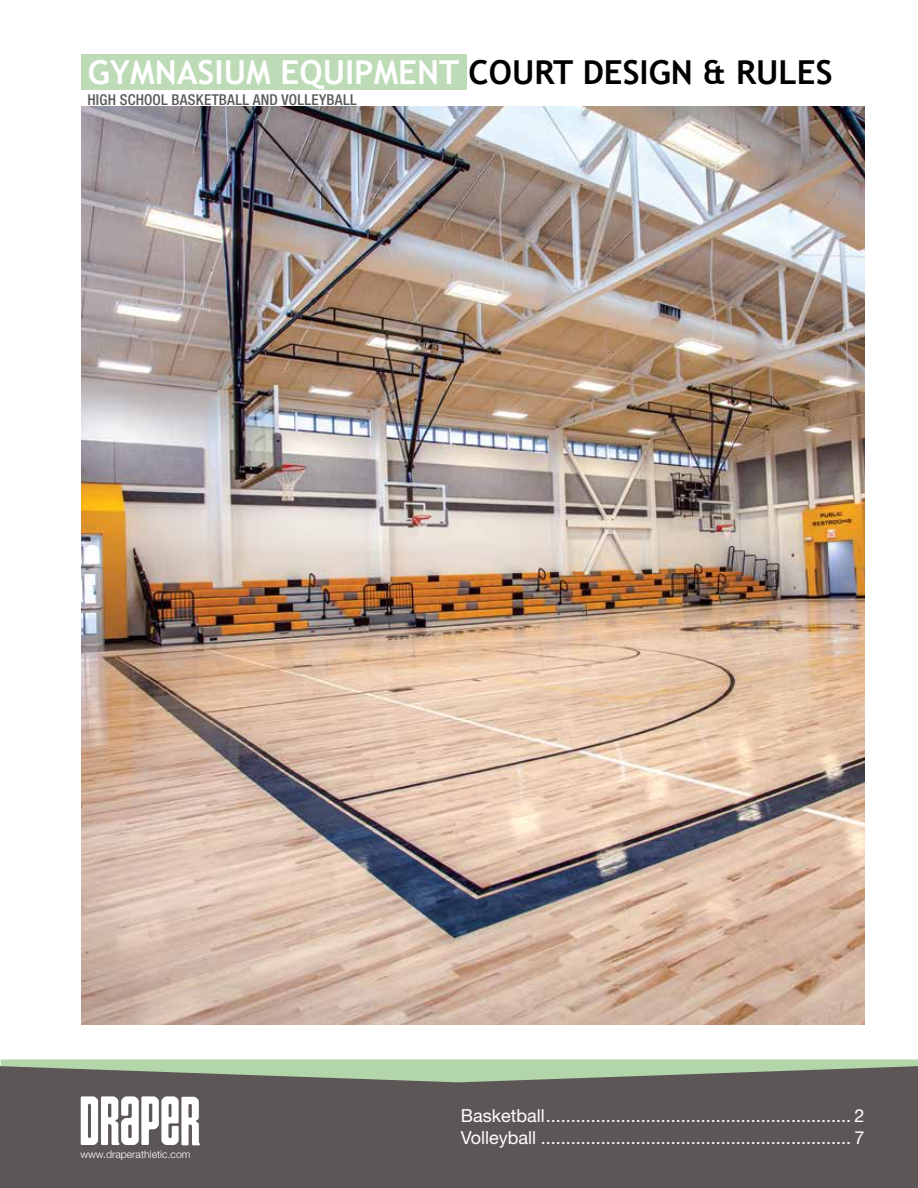
<style>
.page{position:relative;width:918px;height:1188px;background:#fff}
.page>*{position:absolute;margin:0;border:0;box-sizing:border-box;transform-origin:0 0}
.t1{font:700 33px "Trebuchet MS";color:#fff}
.t2{font:18px/21.6px "Helvetica Neue LT Std";color:#fff}
.t3{font:500 condensed 15px "Helvetica Neue LT Std";letter-spacing:.02em;color:#58595b}
.t4{font:300 10.5px "Helvetica Neue LT Std";color:#fff}
.s1{color:#000}
</style>
<div class="page">
<div style="left:1px;top:1067px;width:917px;height:121px;background:#5c5756"></div>
<svg style="left:81px;top:1096px;width:119px;height:49px"></svg>
<svg style="left:1px;top:1059px;width:917px;height:23px"></svg>
<img style="left:82px;top:107px;width:783px;height:918px">
<div style="left:81px;top:54px;width:386px;height:35px;background:#bddbb6"></div>
<h1 class="t1" style="left:88px;top:51px;width:746px">GYMNASIUM EQUIPMENT <span class="s1">COURT DESIGN &amp; RULES</span></h1>
<p class="t3" style="left:87px;top:91px;width:271px">HIGH SCHOOL BASKETBALL AND VOLLEYBALL</p>
<p class="t4" style="left:80px;top:1147px;width:112px">www.draperathletic.com</p>
<p class="t2" style="left:461px;top:1104px;width:405px">Basketball............................................................. 2<br>Volleyball .............................................................. 7</p>
</div>
